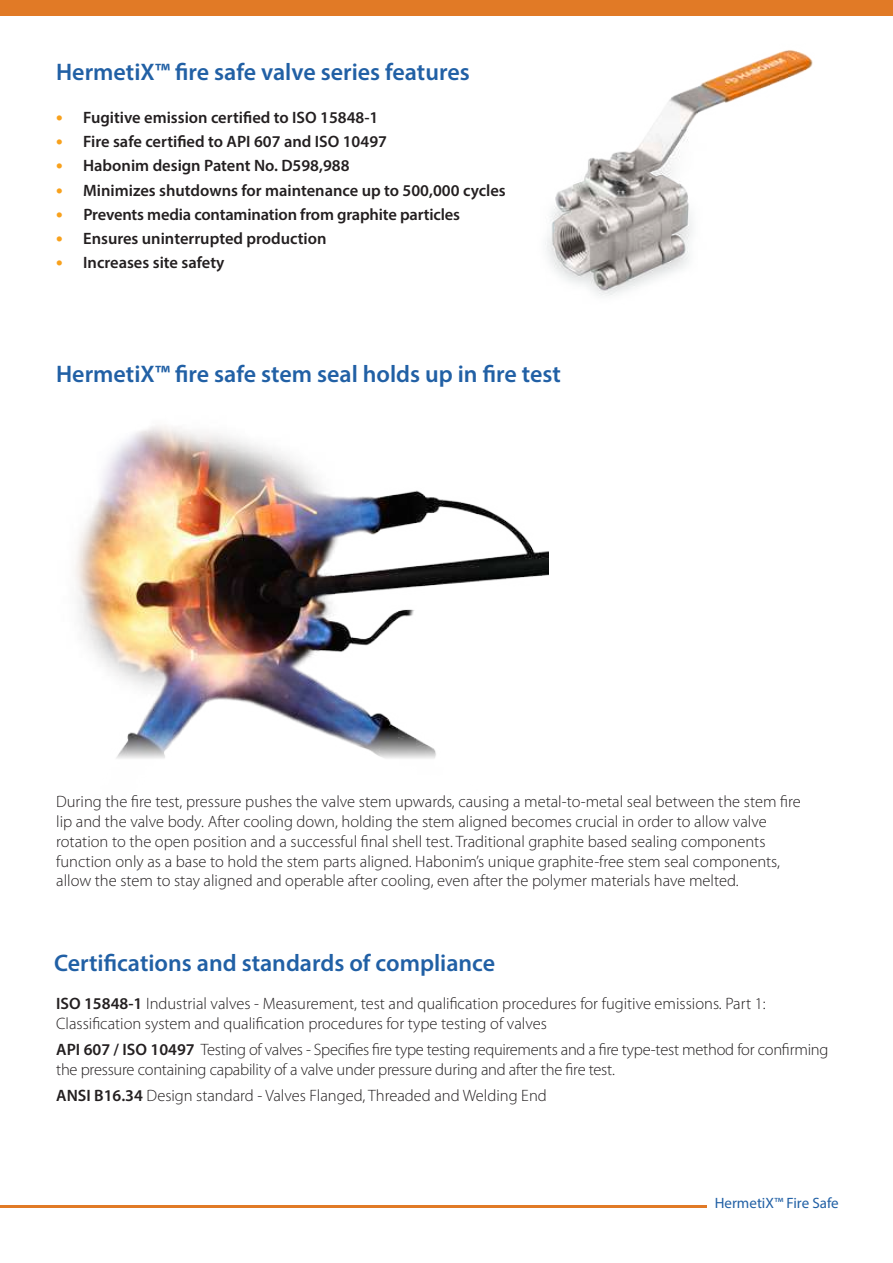
<style>
.page{position:relative;width:893px;height:1263px;background:#fff}
.page>*{position:absolute;margin:0;border:0;box-sizing:border-box;transform-origin:0 0}
.t1{font:600 24px "Myriad Pro";color:#2160a5}
.t2{font:300 16.5px/19.8px "Myriad Pro";color:#231f20}
.t3{font:600 16.5px "Myriad Pro";color:#231f20}
.t4{font:15px "Myriad Pro";color:#2160a5}
.s1{font-weight:700;font-size:19.5px;color:#f8a11c}
.s2{font-weight:600}
</style>
<div class="page">
<hr style="left:0;top:1205px;width:707px;height:3px;background:#e17a26">
<div style="left:0;top:0;width:893px;height:15px;background:#e17a26"></div>
<img style="left:374px;top:15px;width:519px;height:281px">
<img style="left:75px;top:426px;width:473px;height:333px">
<h1 class="t1" style="left:56px;top:57px;width:415px">HermetiX™ fire safe valve series features</h1>
<p class="t3" style="left:56px;top:107px;width:324px"><span class="s1">•</span> Fugitive emission certified to ISO 15848-1</p>
<p class="t3" style="left:56px;top:131px;width:332px"><span class="s1">•</span> Fire safe certified to API 607 and ISO 10497</p>
<p class="t3" style="left:56px;top:155px;width:295px"><span class="s1">•</span> Habonim design Patent No. D598,988</p>
<p class="t3" style="left:56px;top:180px;width:451px"><span class="s1">•</span> Minimizes shutdowns for maintenance up to 500,000 cycles</p>
<p class="t3" style="left:56px;top:204px;width:405px"><span class="s1">•</span> Prevents media contamination from graphite particles</p>
<p class="t3" style="left:56px;top:228px;width:272px"><span class="s1">•</span> Ensures uninterrupted production</p>
<p class="t3" style="left:56px;top:252px;width:170px"><span class="s1">•</span> Increases site safety</p>
<h1 class="t1" style="left:56px;top:359px;width:506px">HermetiX™ fire safe stem seal holds up in fire test</h1>
<p class="t2" style="left:56px;top:791px;width:746px">During the fire test, pressure pushes the valve stem upwards, causing a metal-to-metal seal between the stem fire lip and the valve body. After cooling down, holding the stem aligned becomes crucial in order to allow valve rotation to the open position and a successful final shell test. Traditional graphite based sealing components function only as a base to hold the stem parts aligned. Habonim’s unique graphite-free stem seal components, allow the stem to stay aligned and operable after cooling, even after the polymer materials have melted.</p>
<h1 class="t1" style="left:54px;top:947px;width:443px">Certifications and standards of compliance</h1>
<p class="t2" style="left:56px;top:994px;width:711px"><span class="s2">ISO 15848-1</span> Industrial valves - Measurement, test and qualification procedures for fugitive emissions. Part 1:<br>Classification system and qualification procedures for type testing of valves</p>
<p class="t2" style="left:56px;top:1040px;width:774px"><span class="s2">API 607 / ISO 10497</span> Testing of valves - Specifies fire type testing requirements and a fire type-test method for confirming the pressure containing capability of a valve under pressure during and after the fire test.</p>
<p class="t2" style="left:56px;top:1086px;width:492px"><span class="s2">ANSI B16.34</span> Design standard - Valves Flanged, Threaded and Welding End</p>
<p class="t4" style="left:715px;top:1193px;width:126px">HermetiX™ Fire Safe</p>
</div>
